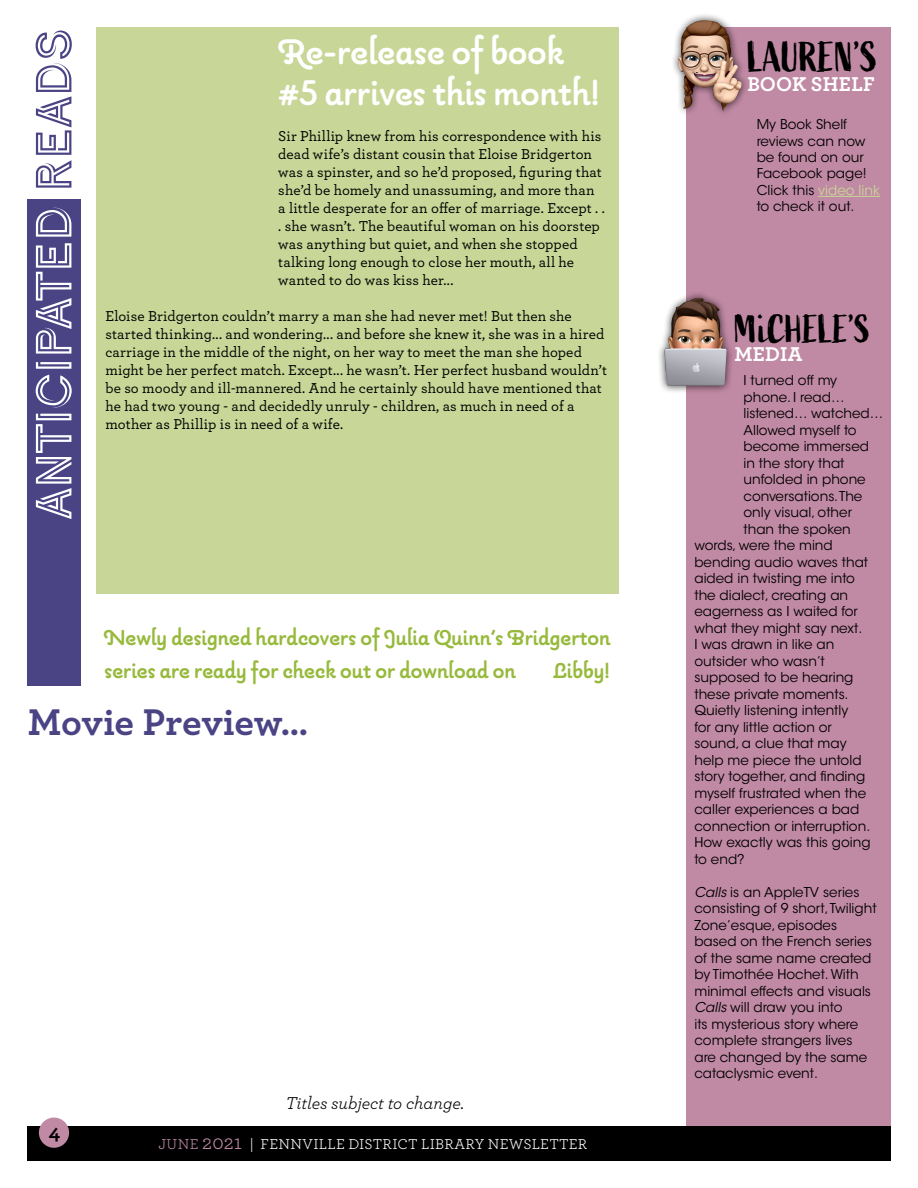
<style>
.page{position:relative;width:918px;height:1188px;background:#fff}
.page>*{position:absolute;margin:0;border:0;box-sizing:border-box;transform-origin:0 0}
.t1{font:54px "Continuo";color:#fff}
.t2{font:700 42px/40.5px "Pauline";color:#fff}
.t3{font:42px "Active";color:#000}
.t4{font:700 39px "Archer Pro";color:#4a4485}
.t5{font:39px "Active";color:#000}
.t6{font:700 25.5px/33px "Pauline";color:#97b93c}
.t7{font:700 21px "Archer Pro";letter-spacing:.01em;color:#fff}
.t8{font:700 21px "Archer Pro";color:#000}
.t9{font:italic 18px "Archer Pro";letter-spacing:-.005em;color:#000}
.t10{font:500 15px/18px "Archer Pro";letter-spacing:.005em;color:#000}
.t11{font:15px "Archer Pro";letter-spacing:.015em;color:#fff}
.t12{font:13.5px/16.5px "ITC Avant Garde Std";color:#000}
.s1{color:#4a4485}
.s2{color:#c8d697}
.s3{font-style:italic}
.s4{color:#c18aa4}
.s5{font-size:21px;color:#c18aa4}
</style>
<div class="page">
<div style="left:687px;top:27px;width:204px;height:1134px;background:#c18aa4"></div>
<div style="left:27px;top:1126px;width:864px;height:35px;background:#000"></div>
<div style="left:39px;top:1118px;width:30px;height:30px;background:#c18aa4;border-radius:50%"></div>
<div style="left:96px;top:27px;width:523px;height:567px;background:#c8d697"></div>
<div style="left:657px;top:290px;width:77px;height:104px;background:#000;opacity:.75"></div>
<img style="left:665px;top:298px;width:62px;height:88px">
<hr style="left:818px;top:196px;width:62px;height:1px;background:#c8d697">
<div style="left:670px;top:12px;width:79px;height:106px;background:#000;opacity:.75"></div>
<img style="left:678px;top:20px;width:64px;height:91px">
<div style="left:27px;top:200px;width:54px;height:486px;background:#4a4485"></div>
<h1 class="t1" style="left:27px;top:519px;width:493px;rotate:-90deg">ANTICIPATED <span class="s1">READS</span></h1>
<h2 class="t2" style="left:278px;top:34px;width:323px">Re-release of book #5 arrives this month!</h2>
<h2 class="t3" style="left:747px;top:34px;width:132px">LAUREN’S</h2>
<h3 class="t7" style="left:747px;top:67px;width:129px">BOOK SHELF</h3>
<p class="t12" style="left:757px;top:116px;width:125px">My Book Shelf reviews can now be found on our<br>Facebook page!<br>Click this <span class="s2">video link </span>to check it out.</p>
<p class="t10" style="left:278px;top:126px;width:328px">Sir Phillip knew from his correspondence with his dead wife’s distant cousin that Eloise Bridgerton was a spinster, and so he’d proposed, figuring that she’d be homely and unassuming, and more than a little desperate for an offer of marriage. Except . . . she wasn’t. The beautiful woman on his doorstep was anything but quiet, and when she stopped talking long enough to close her mouth, all he wanted to do was kiss her...</p>
<p class="t10" style="left:105px;top:306px;width:503px">Eloise Bridgerton couldn’t marry a man she had never met! But then she started thinking... and wondering... and before she knew it, she was in a hired carriage in the middle of the night, on her way to meet the man she hoped might be her perfect match. Except... he wasn’t. Her perfect husband wouldn’t be so moody and ill-mannered. And he certainly should have mentioned that he had two young - and decidedly unruly - children, as much in need of a mother as Phillip is in need of a wife.</p>
<h3 class="t5" style="left:734px;top:306px;width:138px">MiCHELE’S</h3>
<h3 class="t7" style="left:734px;top:338px;width:69px">MEDIA</h3>
<p class="t12" style="left:744px;top:372px;width:95px">I turned off my</p>
<p class="t12" style="left:744px;top:389px;width:103px">phone. I read…</p>
<p class="t12" style="left:744px;top:405px;width:141px">listened… watched…</p>
<p class="t12" style="left:744px;top:422px;width:115px">Allowed myself to</p>
<p class="t12" style="left:744px;top:438px;width:127px">become immersed</p>
<p class="t12" style="left:744px;top:455px;width:103px">in the story that</p>
<p class="t12" style="left:744px;top:471px;width:124px">unfolded in phone</p>
<p class="t12" style="left:744px;top:488px;width:120px">conversations. The</p>
<p class="t12" style="left:744px;top:504px;width:110px">only visual, other</p>
<p class="t12" style="left:744px;top:521px;width:109px">than the spoken</p>
<p class="t12" style="left:694px;top:537px;width:140px">words, were the mind</p>
<p class="t12" style="left:694px;top:554px;width:175px">bending audio waves that</p>
<p class="t12" style="left:694px;top:570px;width:162px">aided in twisting me into</p>
<p class="t12" style="left:694px;top:587px;width:155px">the dialect, creating an</p>
<p class="t12" style="left:694px;top:603px;width:165px">eagerness as I waited for</p>
<p class="t12" style="left:694px;top:620px;width:169px">what they might say next.</p>
<p class="t12" style="left:694px;top:636px;width:141px">I was drawn in like an</p>
<p class="t12" style="left:694px;top:653px;width:132px">outsider who wasn’t</p>
<p class="t12" style="left:694px;top:669px;width:161px">supposed to be hearing</p>
<p class="t12" style="left:694px;top:686px;width:156px">these private moments.</p>
<p class="t12" style="left:694px;top:702px;width:155px">Quietly listening intently</p>
<p class="t12" style="left:694px;top:719px;width:139px">for any little action or</p>
<p class="t12" style="left:694px;top:735px;width:154px">sound, a clue that may</p>
<p class="t12" style="left:694px;top:752px;width:169px">help me piece the untold</p>
<p class="t12" style="left:694px;top:768px;width:172px">story together, and finding</p>
<p class="t12" style="left:694px;top:785px;width:173px">myself frustrated when the</p>
<p class="t12" style="left:694px;top:801px;width:166px">caller experiences a bad</p>
<p class="t12" style="left:694px;top:818px;width:177px">connection or interruption.</p>
<p class="t12" style="left:694px;top:834px;width:178px">How exactly was this going</p>
<p class="t12" style="left:694px;top:851px;width:52px">to end?</p>
<p class="t12" style="left:694px;top:884px;width:184px"><span class="s3">Calls</span> is an AppleTV series consisting of 9 short, Twilight<br>Zone’esque, episodes based on the French series of the same name created by Timothée Hochet. With minimal effects and visuals<br><span class="s3">Calls</span> will draw you into<br>its mysterious story where complete strangers lives are changed by the same cataclysmic event.</p>
<h3 class="t6" style="left:104px;top:623px;width:508px">Newly designed hardcovers of Julia Quinn’s Bridgerton series are ready for check out or download on</h3>
<h3 class="t6" style="left:554px;top:656px;width:58px">Libby!</h3>
<h3 class="t4" style="left:28px;top:692px;width:281px">Movie Preview…</h3>
<h3 class="t8" style="left:48px;top:1115px;width:13px">4</h3>
<h3 class="t9" style="left:286px;top:1090px;width:180px">Titles subject to change.</h3>
<p class="t11" style="left:158px;top:1134px;width:430px"><span class="s4">JUNE</span> <span class="s5">2021</span> | FENNVILLE DISTRICT LIBRARY NEWSLETTER</p>
</div>
